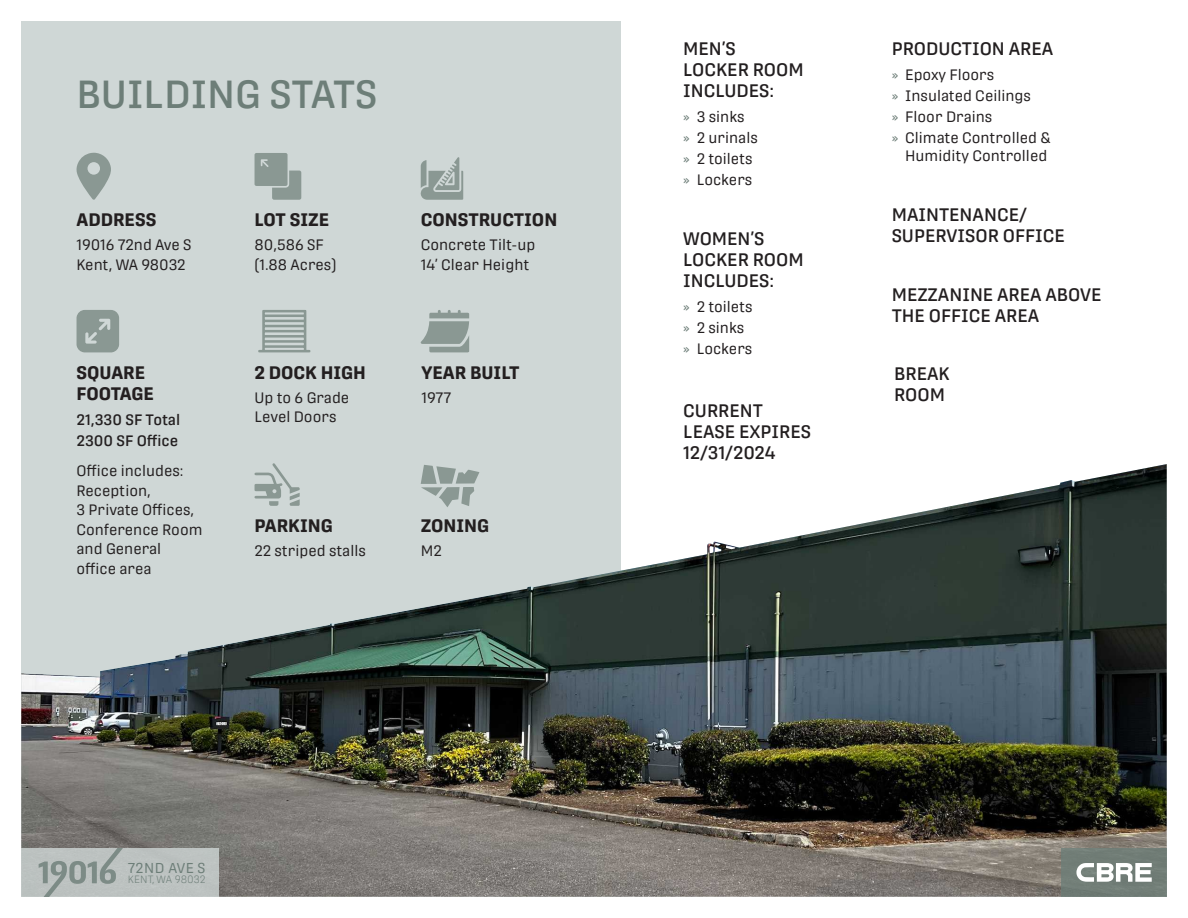
<style>
.page{position:relative;width:1188px;height:918px;background:#fff}
.page>*{position:absolute;margin:0;border:0;box-sizing:border-box;transform-origin:0 0}
.t1{font:500 39px "Protipo";color:#6d7e78}
.body{font:500 18px/21px "Protipo";color:#231f20}
.body-2{font:700 18px/21px "Protipo";color:#231f20}
.body-3{font:15px/19.5px "Protipo";color:#231f20}
.body-4{font:500 15px/21px "Protipo";color:#231f20}
.t2{font:14.25px "Protipo";letter-spacing:.02em;color:#6d7e78}
.t3{font:300 10.5px "Protipo";color:#6d7e78}
.s1{color:#6d7e78}
</style>
<div class="page">
<div style="left:21px;top:21px;width:600px;height:876px;background:#cfd7d6"></div>
<svg style="left:76px;top:153px;width:35px;height:47px"></svg>
<svg style="left:255px;top:153px;width:46px;height:47px"></svg>
<svg style="left:420px;top:157px;width:43px;height:43px"></svg>
<svg style="left:77px;top:310px;width:42px;height:42px"></svg>
<svg style="left:421px;top:310px;width:48px;height:42px"></svg>
<img style="left:21px;top:464px;width:1146px;height:433px">
<div style="left:1061px;top:848px;width:106px;height:49px;background:#6d7e78"></div>
<svg style="left:1076px;top:863px;width:76px;height:19px"></svg>
<div style="left:21px;top:848px;width:198px;height:49px;background:#bcc2c0"></div>
<svg style="left:38px;top:848px;width:85px;height:49px"></svg>
<svg style="left:258px;top:310px;width:53px;height:43px"></svg>
<p class="t1" style="left:77px;top:71px;width:302px">BUILDING STATS</p>
<p class="body-2" style="left:77px;top:210px;width:81px">ADDRESS</p>
<p class="body-3" style="left:77px;top:235px;width:117px">19016 72nd Ave S<br>Kent, WA 98032</p>
<p class="body-2" style="left:77px;top:362px;width:79px">SQUARE<br>FOOTAGE</p>
<p class="body-4" style="left:77px;top:409px;width:105px">21,330 SF Total<br>2300 SF Office</p>
<p class="body-3" style="left:77px;top:461px;width:128px">Office includes:<br>Reception,<br>3 Private Offices,<br>Conference Room and General office area</p>
<p class="body-2" style="left:255px;top:210px;width:76px">LOT SIZE</p>
<p class="body-3" style="left:255px;top:235px;width:83px">80,586 SF (1.88 Acres)</p>
<p class="body-2" style="left:255px;top:362px;width:113px">2 DOCK HIGH</p>
<p class="body-3" style="left:255px;top:388px;width:96px">Up to 6 Grade<br>Level Doors</p>
<p class="body-2" style="left:255px;top:515px;width:80px">PARKING</p>
<p class="body-3" style="left:255px;top:541px;width:113px">22 striped stalls</p>
<p class="body-2" style="left:421px;top:210px;width:138px">CONSTRUCTION</p>
<p class="body-3" style="left:421px;top:235px;width:116px">Concrete Tilt-up</p>
<p class="body-3" style="left:421px;top:255px;width:110px">14’ Clear Height</p>
<p class="body-2" style="left:422px;top:362px;width:99px">YEAR BUILT</p>
<p class="body-3" style="left:422px;top:388px;width:31px">1977</p>
<p class="body-2" style="left:421px;top:515px;width:70px">ZONING</p>
<p class="body-3" style="left:421px;top:541px;width:23px">M2</p>
<p class="t2" style="left:128px;top:860px;width:79px">72ND AVE S</p>
<p class="t3" style="left:128px;top:874px;width:79px">KENT, WA 98032</p>
<p class="body" style="left:683px;top:38px;width:122px">MEN’S<br>LOCKER ROOM<br>INCLUDES:</p>
<p class="body-3" style="left:683px;top:107px;width:63px"><span class="s1">»</span> 3 sinks</p>
<p class="body-3" style="left:683px;top:128px;width:76px"><span class="s1">»</span> 2 urinals</p>
<p class="body-3" style="left:683px;top:149px;width:71px"><span class="s1">»</span> 2 toilets</p>
<p class="body-3" style="left:683px;top:170px;width:71px"><span class="s1">»</span> Lockers</p>
<p class="body" style="left:683px;top:228px;width:122px">WOMEN’S<br>LOCKER ROOM<br>INCLUDES:</p>
<p class="body-3" style="left:683px;top:297px;width:71px"><span class="s1">»</span> 2 toilets</p>
<p class="body-3" style="left:683px;top:318px;width:63px"><span class="s1">»</span> 2 sinks</p>
<p class="body-3" style="left:683px;top:339px;width:71px"><span class="s1">»</span> Lockers</p>
<p class="body" style="left:683px;top:400px;width:129px">CURRENT<br>LEASE EXPIRES<br>12/31/2024</p>
<p class="body" style="left:892px;top:38px;width:163px">PRODUCTION AREA</p>
<p class="body-3" style="left:892px;top:65px;width:104px"><span class="s1">»</span> Epoxy Floors</p>
<p class="body-3" style="left:892px;top:86px;width:141px"><span class="s1">»</span> Insulated Ceilings</p>
<p class="body-3" style="left:892px;top:107px;width:102px"><span class="s1">»</span> Floor Drains</p>
<p class="body-3" style="left:892px;top:129px;width:161px;line-height:18px;text-align:right"><span class="s1">»</span> Climate Controlled &amp;<br>Humidity Controlled</p>
<p class="body" style="left:892px;top:204px;width:175px">MAINTENANCE/<br>SUPERVISOR OFFICE</p>
<p class="body" style="left:892px;top:284px;width:211px">MEZZANINE AREA ABOVE<br>THE OFFICE AREA</p>
<p class="body" style="left:894px;top:363px;width:57px">BREAK<br>ROOM</p>
</div>
